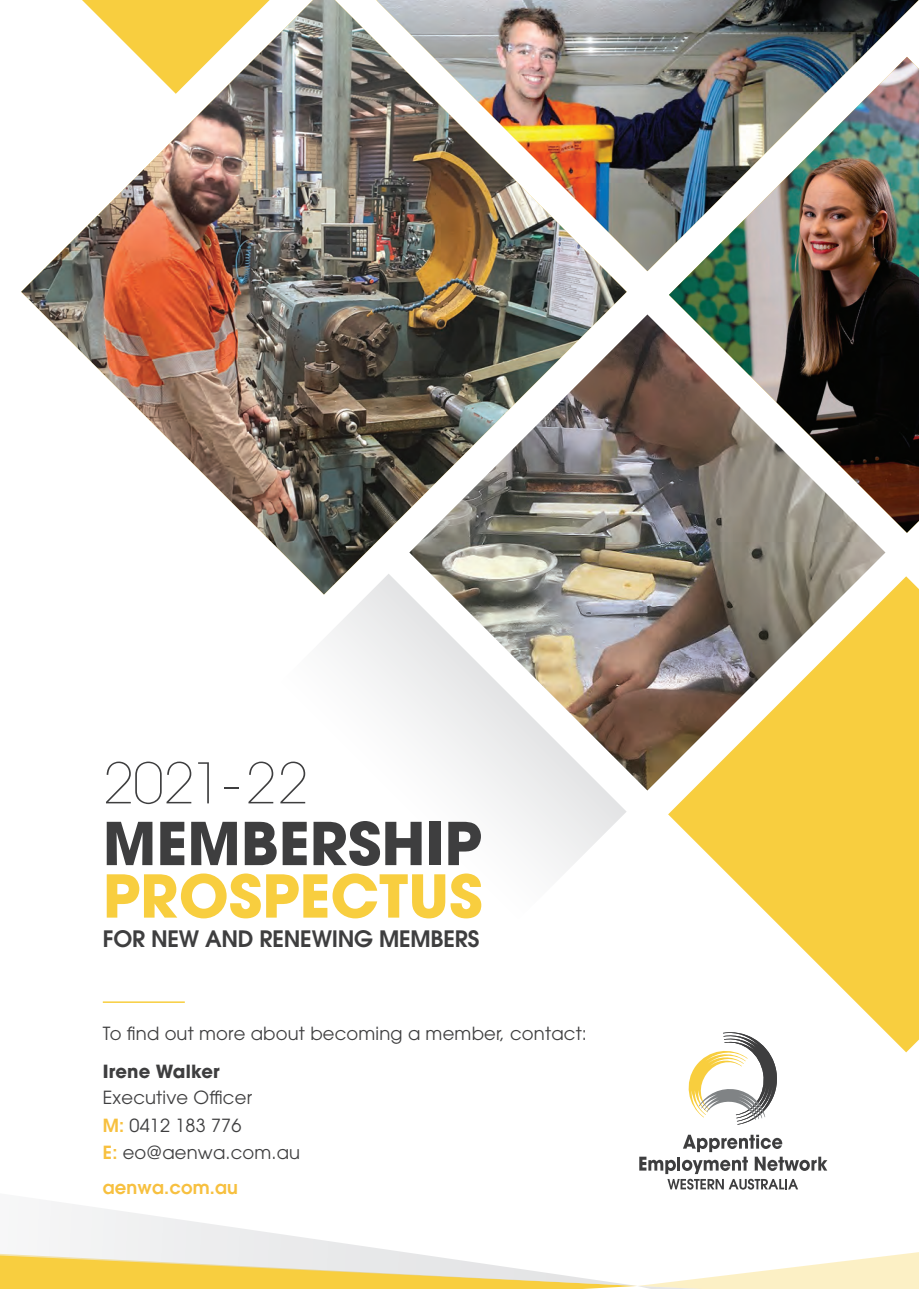
<style>
.page{position:relative;width:919px;height:1289px;background:#fff}
.page>*{position:absolute;margin:0;border:0;box-sizing:border-box;transform-origin:0 0}
.t1{font:700 58.5px "ITC Avant Garde Pro";color:#3e3e3f}
.t2{font:700 58.5px "ITC Avant Garde Pro";color:#f8ce3f}
.t3{font:200 55.5px "ITC Avant Garde Pro";letter-spacing:-.01em;color:#3e3e3f}
.t4{font:600 22.5px "ITC Avant Garde Pro";letter-spacing:-.01em;color:#3e3e3f}
.t5{font:18px/27.8px "ITC Avant Garde Pro";letter-spacing:.01em;color:#3e3e3f}
.t6{font:600 18px "ITC Avant Garde Pro";letter-spacing:.01em;color:#f7c03f}
.t7{font:700 18px "ITC Avant Garde Pro";letter-spacing:.01em;color:#3e3e3f}
.s1{font-weight:600;color:#f7c03f}
</style>
<div class="page">
<svg style="left:50px;top:1201px;width:199px;height:29px"></svg>
<svg style="left:0;top:1230px;width:918px;height:58px"></svg>
<hr style="left:103px;top:1001px;width:82px;height:1px;background:#f8ce3f">
<img style="left:21px;top:0;width:605px;height:573px">
<img style="left:377px;top:0;width:541px;height:271px">
<img style="left:409px;top:314px;width:476px;height:476px">
<svg style="left:302px;top:573px;width:324px;height:301px"></svg>
<svg style="left:82px;top:0;width:187px;height:94px"></svg>
<svg style="left:668px;top:576px;width:250px;height:476px;fill:#f8ce3f"></svg>
<img style="left:669px;top:57px;width:249px;height:476px">
<svg style="left:683px;top:1028px;width:95px;height:96px"></svg>
<svg style="left:639px;top:1134px;width:188px;height:55px"></svg>
<h2 class="t3" style="left:103px;top:748px;width:207px">2021-22</h2>
<h1 class="t1" style="left:103px;top:804px;width:380px">MEMBERSHIP</h1>
<h1 class="t2" style="left:103px;top:856px;width:381px">PROSPECTUS</h1>
<p class="t4" style="left:103px;top:924px;width:378px">FOR NEW AND RENEWING MEMBERS</p>
<p class="t5" style="left:103px;top:1019px;width:485px">To find out more about becoming a member, contact:</p>
<p class="t7" style="left:103px;top:1059px;width:118px">Irene Walker</p>
<p class="t5" style="left:103px;top:1082px;width:199px">Executive Officer<br><span class="s1">M:</span> 0412 183 776<br><span class="s1">E:</span> eo@aenwa.com.au</p>
<p class="t6" style="left:103px;top:1175px;width:137px">aenwa.com.au</p>
</div>
